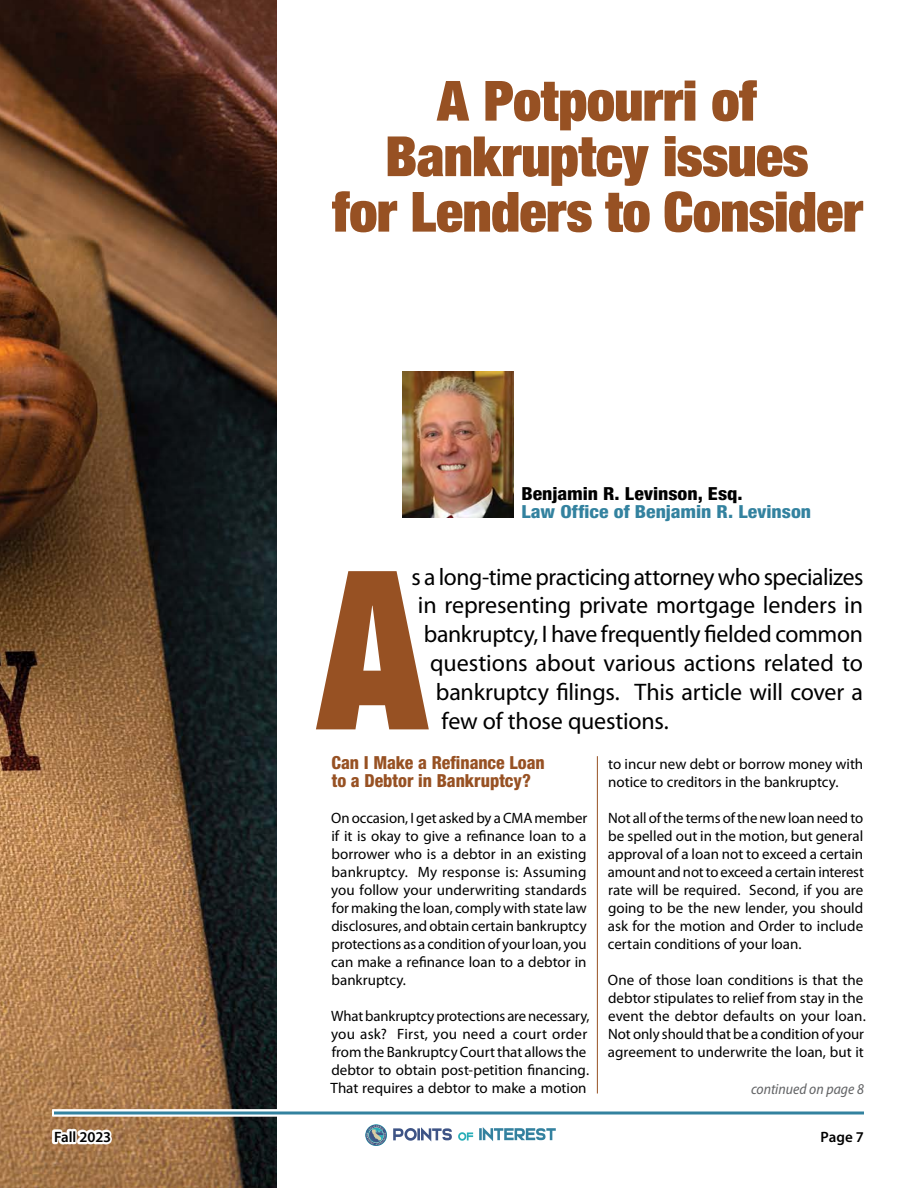
<style>
.page{position:relative;width:918px;height:1188px;background:#fff}
.page>*{position:absolute;margin:0;border:0;box-sizing:border-box;transform-origin:0 0}
.t1{font:900 condensed 55.5px "Helvetica Neue LT Pro";letter-spacing:-.005em;color:#975123}
.CMA_Body_Text{font:24px "Myriad Pro";letter-spacing:-.01em;color:#000}
.CMA_Heading{font:800 condensed 18px "Helvetica Neue LT Pro";color:#975123}
.CMA_Body_Text-2{font:800 condensed 18px "Helvetica Neue LT Pro";color:#33829f;scale:1.1 1}
.CMA_Body_Text-3{font:800 condensed 18px "Helvetica Neue LT Pro";letter-spacing:-.005em;color:#000;scale:1.1 1}
.CMA_Body_Text-4{font:15px/18px "Myriad Pro";color:#000}
.t2{font:italic semi-condensed 15px "Myriad Pro";color:#636466}
.t3{font:600 15px "Myriad Pro";letter-spacing:-.005em;color:#000}
</style>
<div class="page">
<img style="left:0;top:0;width:277px;height:1188px">
<svg style="left:52px;top:1109px;width:812px;height:39px"></svg>
<hr style="left:54px;top:1112px;width:810px;height:2px;background:#33829f">
<svg style="left:365px;top:1124px;width:22px;height:22px"></svg>
<svg style="left:366px;top:1125px;width:21px;height:21px"></svg>
<svg style="left:366px;top:1125px;width:20px;height:20px"></svg>
<svg style="left:393px;top:1127px;width:59px;height:14px"></svg>
<svg style="left:458px;top:1132px;width:15px;height:9px"></svg>
<svg style="left:479px;top:1127px;width:77px;height:14px"></svg>
<hr style="left:597px;top:756px;width:1px;height:338px;background:#975123">
<img style="left:403px;top:371px;width:111px;height:146px">
<svg style="left:316px;top:571px;width:113px;height:158px"></svg>
<p class="t1" style="left:437px;top:65px;width:321px">A Potpourri of</p>
<p class="t1" style="left:385px;top:121px;width:424px">Bankruptcy issues</p>
<p class="t1" style="left:332px;top:176px;width:533px">for Lenders to Consider</p>
<p class="CMA_Body_Text-3" style="left:521px;top:482px;width:203px">Benjamin R. Levinson, Esq.</p>
<p class="CMA_Body_Text-2" style="left:521px;top:500px;width:265px">Law Office of Benjamin R. Levinson</p>
<p class="CMA_Body_Text" style="left:412px;top:563px;width:453px">s a long-time practicing attorney who specializes</p>
<p class="CMA_Body_Text" style="left:418px;top:592px;width:447px">in representing private mortgage lenders in</p>
<p class="CMA_Body_Text" style="left:424px;top:621px;width:441px">bankruptcy, I have frequently fielded common</p>
<p class="CMA_Body_Text" style="left:430px;top:650px;width:434px">questions about various actions related to</p>
<p class="CMA_Body_Text" style="left:436px;top:679px;width:429px">bankruptcy filings. This article will cover a</p>
<p class="CMA_Body_Text" style="left:442px;top:707px;width:229px">few of those questions.</p>
<p class="CMA_Heading" style="left:331px;top:751px;width:215px">Can I Make a Refinance Loan</p>
<p class="CMA_Heading" style="left:332px;top:769px;width:201px">to a Debtor in Bankruptcy?</p>
<p class="CMA_Body_Text-4" style="left:331px;top:809px;width:258px;text-align:justify">On occasion, I get asked by a CMA member if it is okay to give a refinance loan to a borrower who is a debtor in an existing bankruptcy. My response is: Assuming you follow your underwriting standards for making the loan, comply with state law disclosures, and obtain certain bankruptcy protections as a condition of your loan, you can make a refinance loan to a debtor in bankruptcy.</p>
<p class="CMA_Body_Text-4" style="left:330px;top:1007px;width:261px">What bankruptcy protections are necessary, you ask? First, you need a court order from the Bankruptcy Court that allows the debtor to obtain post-petition financing.<br>That requires a debtor to make a motion</p>
<p class="CMA_Body_Text-4" style="left:608px;top:755px;width:257px">to incur new debt or borrow money with notice to creditors in the bankruptcy.</p>
<p class="CMA_Body_Text-4" style="left:608px;top:809px;width:257px;text-align:justify">Not all of the terms of the new loan need to be spelled out in the motion, but general approval of a loan not to exceed a certain amount and not to exceed a certain interest rate will be required. Second, if you are going to be the new lender, you should ask for the motion and Order to include certain conditions of your loan.</p>
<p class="CMA_Body_Text-4" style="left:608px;top:971px;width:259px">One of those loan conditions is that the debtor stipulates to relief from stay in the event the debtor defaults on your loan.<br>Not only should that be a condition of your agreement to underwrite the loan, but it</p>
<p class="t2" style="left:751px;top:1080px;width:114px">continued on page 8</p>
<p class="t3" style="left:54px;top:1128px;width:59px">Fall 2023</p>
<p class="t3" style="left:821px;top:1128px;width:45px">Page 7</p>
</div>
